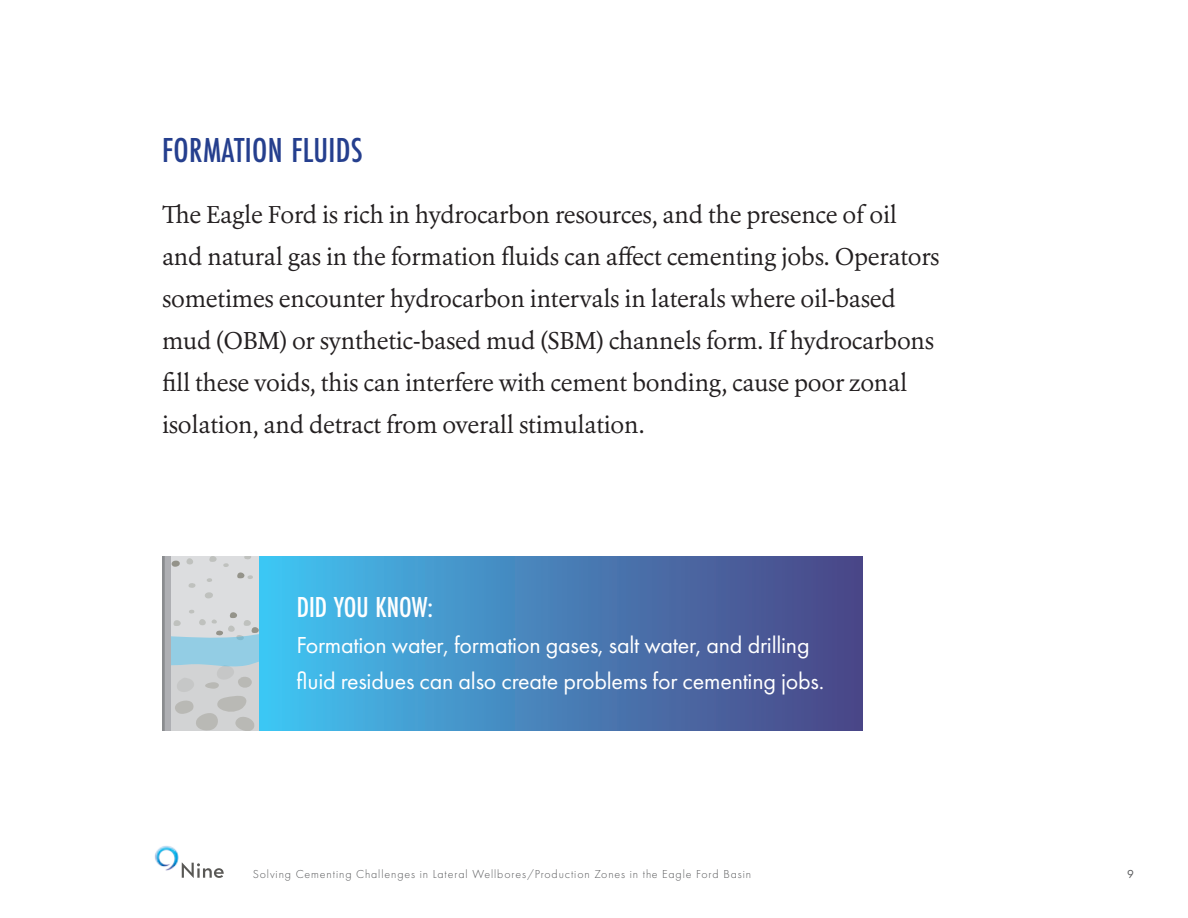
<style>
.page{position:relative;width:1188px;height:918px;background:#fff}
.page>*{position:absolute;margin:0;border:0;box-sizing:border-box;transform-origin:0 0}
.ebook_-_sub_1B{font:500 36px "Futura PT Cond";letter-spacing:.01em;color:#253f8e}
.ebook_paragraph{font:500 30px "Futura PT Cond";color:#fff}
.ebook_paragraph-2{font:24px/42px "Erato";letter-spacing:-.01em;color:#231f20}
.ebook_paragraph-3{font:24px/36px "Futura PT";letter-spacing:-.01em;color:#fff}
.t1{font:300 12px "Futura PT";letter-spacing:.075em;color:#57585a}
.t2{font:12px "Futura PT";color:#57585a}
</style>
<div class="page">
<svg style="left:182px;top:863px;width:42px;height:15px"></svg>
<img style="left:154px;top:845px;width:25px;height:26px">
<div style="left:258px;top:556px;width:605px;height:175px;background:linear-gradient(to right,#42c3f0,#4c4183)"></div>
<svg style="left:162px;top:556px;width:96px;height:175px;background:#c3ccd0"></svg>
<p class="ebook_-_sub_1B" style="left:162px;top:129px;width:202px">FORMATION FLUIDS</p>
<p class="ebook_paragraph-2" style="left:162px;top:193px;width:779px">The Eagle Ford is rich in hydrocarbon resources, and the presence of oil and natural gas in the formation fluids can affect cementing jobs. Operators sometimes encounter hydrocarbon intervals in laterals where oil-based mud (OBM) or synthetic-based mud (SBM) channels form. If hydrocarbons fill these voids, this can interfere with cement bonding, cause poor zonal isolation, and detract from overall stimulation.</p>
<p class="ebook_paragraph" style="left:297px;top:590px;width:138px">DID YOU KNOW:</p>
<p class="ebook_paragraph-3" style="left:297px;top:627px;width:529px">Formation water, formation gases, salt water, and drilling fluid residues can also create problems for cementing jobs.</p>
<p class="t1" style="left:253px;top:867px;width:500px">Solving Cementing Challenges in Lateral Wellbores/Production Zones in the Eagle Ford Basin</p>
<p class="t2" style="left:1127px;top:867px;width:8px">9</p>
</div>
